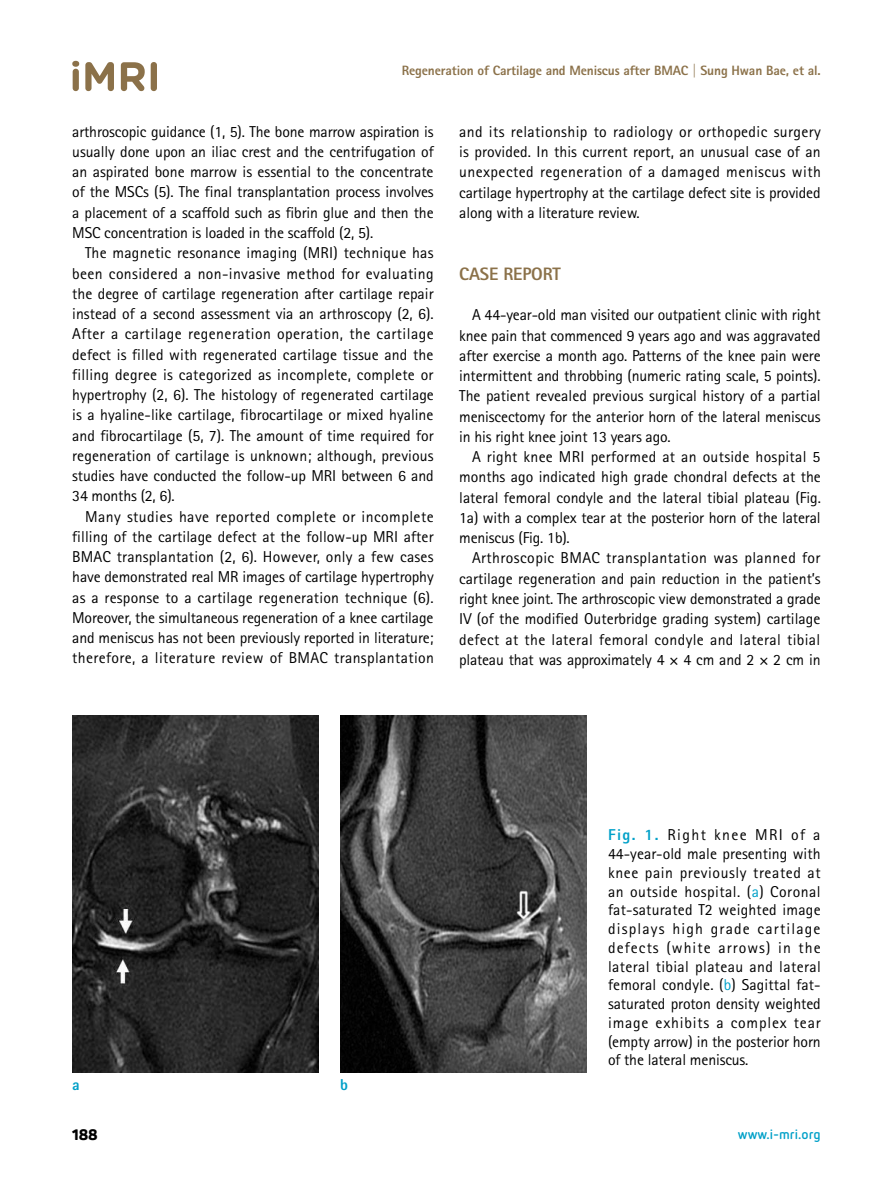
<style>
.page{position:relative;width:893px;height:1191px;background:#fff}
.page>*{position:absolute;margin:0;border:0;box-sizing:border-box;transform-origin:0 0}
.t1{font:800 18px "Rotis Sans Serif Std";letter-spacing:-.01em;color:#8b7149}
.t2{font:15.75px/20.2px "Rotis Sans Serif Std";letter-spacing:-.01em;color:#000;text-align:justify}
.t3{font:800 15.75px "Rotis Sans Serif Std";color:#00a0c8}
.t4{font:800 15px "Panton";color:#000}
.t5{font:800 13.5px "Rotis Sans Serif Std";letter-spacing:-.01em;color:#8b7149}
.t6{font:700 13.5px "Netto Pro";color:#00a0c8}
.s1{font-weight:800;color:#00a0c8}
.s2{color:#00a0c8}
</style>
<div class="page">
<svg style="left:72px;top:61px;width:7px;height:30px"></svg>
<svg style="left:85px;top:62px;width:29px;height:29px"></svg>
<svg style="left:121px;top:62px;width:24px;height:29px"></svg>
<svg style="left:151px;top:62px;width:6px;height:29px"></svg>
<img style="left:72px;top:715px;width:247px;height:357px">
<img style="left:340px;top:715px;width:247px;height:357px">
<p class="t5" style="left:402px;top:62px;width:420px">Regeneration of Cartilage and Meniscus after BMAC | Sung Hwan Bae, et al.</p>
<p class="t2" style="left:72px;top:121px;width:363px">arthroscopic guidance (1, 5). The bone marrow aspiration is usually done upon an iliac crest and the centrifugation of an aspirated bone marrow is essential to the concentrate of the MSCs (5). The final transplantation process involves a placement of a scaffold such as fibrin glue and then the MSC concentration is loaded in the scaffold (2, 5).</p>
<p class="t2" style="left:72px;top:243px;width:363px;text-indent:13px">The magnetic resonance imaging (MRI) technique has been considered a non-invasive method for evaluating the degree of cartilage regeneration after cartilage repair instead of a second assessment via an arthroscopy (2, 6).<br>After a cartilage regeneration operation, the cartilage defect is filled with regenerated cartilage tissue and the filling degree is categorized as incomplete, complete or hypertrophy (2, 6). The histology of regenerated cartilage is a hyaline-like cartilage, fibrocartilage or mixed hyaline and fibrocartilage (5, 7). The amount of time required for regeneration of cartilage is unknown; although, previous studies have conducted the follow-up MRI between 6 and 34 months (2, 6).</p>
<p class="t2" style="left:72px;top:506px;width:363px;text-indent:13px">Many studies have reported complete or incomplete filling of the cartilage defect at the follow-up MRI after BMAC transplantation (2, 6). However, only a few cases have demonstrated real MR images of cartilage hypertrophy as a response to a cartilage regeneration technique (6).<br>Moreover, the simultaneous regeneration of a knee cartilage and meniscus has not been previously reported in literature; therefore, a literature review of BMAC transplantation</p>
<p class="t2" style="left:459px;top:121px;width:363px">and its relationship to radiology or orthopedic surgery is provided. In this current report, an unusual case of an unexpected regeneration of a damaged meniscus with cartilage hypertrophy at the cartilage defect site is provided along with a literature review.</p>
<p class="t1" style="left:459px;top:263px;width:103px">CASE REPORT</p>
<p class="t2" style="left:459px;top:305px;width:363px;text-indent:13px">A 44-year-old man visited our outpatient clinic with right knee pain that commenced 9 years ago and was aggravated after exercise a month ago. Patterns of the knee pain were intermittent and throbbing (numeric rating scale, 5 points).<br>The patient revealed previous surgical history of a partial meniscectomy for the anterior horn of the lateral meniscus in his right knee joint 13 years ago.</p>
<p class="t2" style="left:459px;top:446px;width:363px;text-indent:13px">A right knee MRI performed at an outside hospital 5 months ago indicated high grade chondral defects at the lateral femoral condyle and the lateral tibial plateau (Fig.<br>1a) with a complex tear at the posterior horn of the lateral meniscus (Fig. 1b).</p>
<p class="t2" style="left:459px;top:548px;width:363px;text-indent:13px">Arthroscopic BMAC transplantation was planned for cartilage regeneration and pain reduction in the patient’s right knee joint. The arthroscopic view demonstrated a grade IV (of the modified Outerbridge grading system) cartilage defect at the lateral femoral condyle and lateral tibial plateau that was approximately 4 × 4 cm and 2 × 2 cm in</p>
<p class="t3" style="left:72px;top:1075px;width:9px">a</p>
<p class="t3" style="left:340px;top:1075px;width:9px">b</p>
<p class="t2" style="left:608px;top:825px;width:214px;line-height:18.8px"><span class="s1">Fig. 1.</span> Right knee MRI of a 44-year-old male presenting with knee pain previously treated at an outside hospital. (<span class="s2">a</span>) Coronal fat-saturated T2 weighted image displays high grade cartilage defects (white arrows) in the lateral tibial plateau and lateral femoral condyle. (<span class="s2">b</span>) Sagittal fat&shy;saturated proton density weighted image exhibits a complex tear (empty arrow) in the posterior horn of the lateral meniscus.</p>
<p class="t4" style="left:72px;top:1125px;width:27px">188</p>
<p class="t6" style="left:738px;top:1124px;width:84px">www.i-mri.org</p>
</div>
